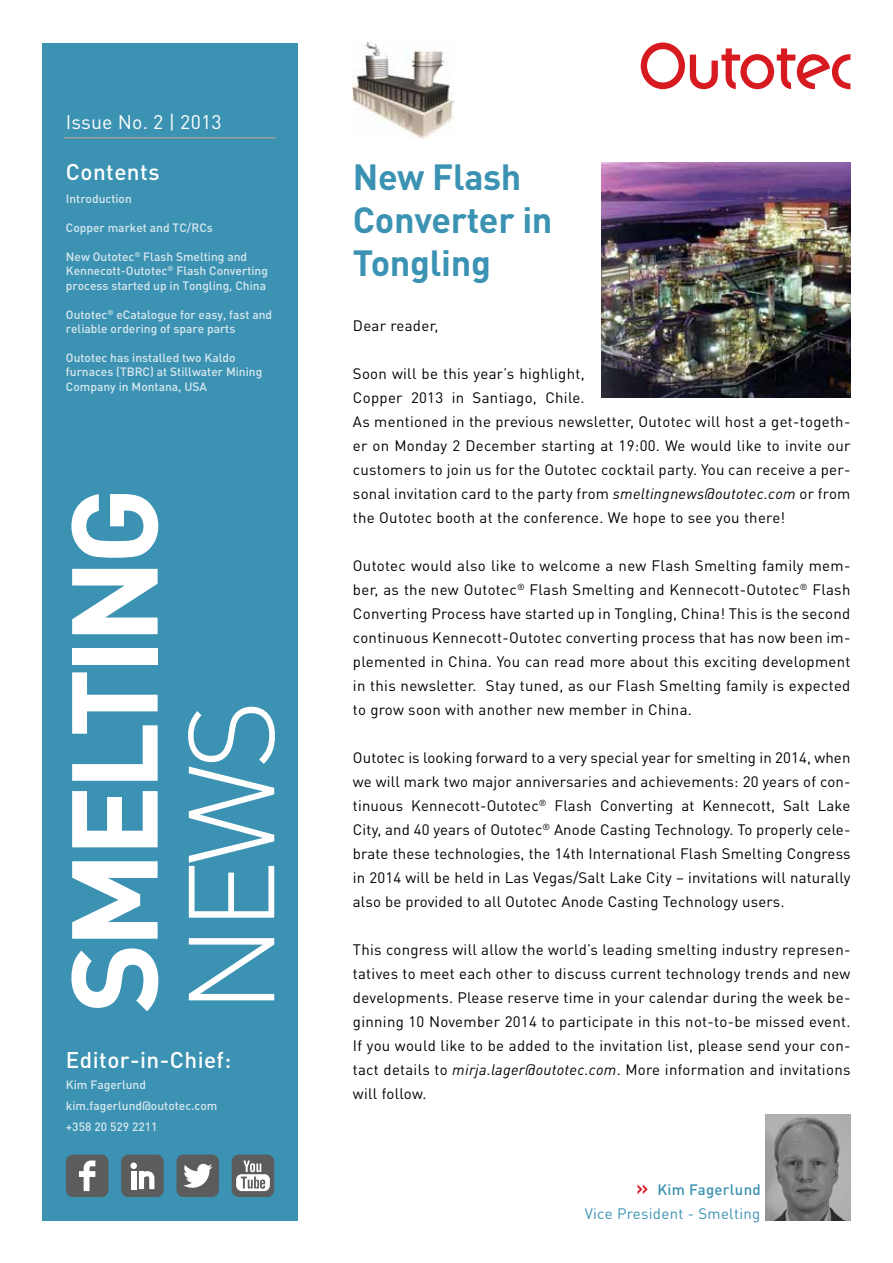
<style>
.page{position:relative;width:893px;height:1263px;background:#fff}
.page>*{position:absolute;margin:0;border:0;box-sizing:border-box;transform-origin:0 0}
.t1{font:700 120px "DIN Pro";letter-spacing:-.05em;color:#fff}
.t2{font:300 120px "DIN Pro";color:#fff}
.t3{font:700 36px/43.2px "DIN Pro";letter-spacing:-.01em;color:#3b92b2}
.t4{font:500 22.5px "DIN Pro";letter-spacing:.02em;color:#fff}
.t5{font:19.5px "DIN Pro";letter-spacing:.01em;color:#fff}
.t6{font:15px/24px "DIN Pro";letter-spacing:.02em;color:#000;text-align:justify}
.t7{font:15px/24px "DIN Pro";letter-spacing:.02em;color:#3b92b2;text-align:right}
.t8{font:500 12px/14.4px "DIN Pro";color:#d9e8f0}
.s1{font-style:italic}
.s2{font-weight:500;font-size:21px;color:#d71920}
.s3{font-weight:500}
</style>
<div class="page">
<div style="left:43px;top:43px;width:255px;height:1177px;background:#3b92b2"></div>
<hr style="left:64px;top:137px;width:212px;height:2px;background:#9ca297">
<svg style="left:641px;top:43px;width:209px;height:46px"></svg>
<div style="left:66px;top:1154px;width:42px;height:43px;background:#5b5c5e;border-radius:7px"></div>
<svg style="left:79px;top:1160px;width:16px;height:31px"></svg>
<div style="left:121px;top:1154px;width:43px;height:43px;background:#5b5c5e;border-radius:7px"></div>
<div style="left:131px;top:1171px;width:5px;height:18px;background:#fff"></div>
<svg style="left:139px;top:1171px;width:15px;height:18px"></svg>
<div style="left:130px;top:1162px;width:7px;height:7px;background:#fff;border-radius:50%"></div>
<div style="left:176px;top:1154px;width:43px;height:43px;background:#5b5c5e;border-radius:7px"></div>
<svg style="left:183px;top:1164px;width:29px;height:24px"></svg>
<div style="left:232px;top:1154px;width:42px;height:43px;background:#5b5c5e;border-radius:7px"></div>
<div style="left:236px;top:1174px;width:34px;height:17px;background:#fff;border-radius:5px"></div>
<svg style="left:241px;top:1160px;width:24px;height:29px"></svg>
<img style="left:353px;top:43px;width:102px;height:96px">
<img style="left:765px;top:1114px;width:85px;height:106px">
<img style="left:602px;top:163px;width:248px;height:235px">
<h3 class="t5" style="left:66px;top:108px;width:157px">Issue No. 2 | 2013</h3>
<h3 class="t4" style="left:66px;top:156px;width:95px">Contents</h3>
<p class="t8" style="left:66px;top:191px;width:67px">Introduction</p>
<p class="t8" style="left:66px;top:220px;width:148px">Copper market and TC/RCs</p>
<p class="t8" style="left:66px;top:249px;width:204px">New Outotec<sup>®</sup> Flash Smelting and<br>Kennecott-Outotec<sup>®</sup> Flash Converting process started up in Tongling, China</p>
<p class="t8" style="left:66px;top:306px;width:208px">Outotec<sup>®</sup> eCatalogue for easy, fast and reliable ordering of spare parts</p>
<p class="t8" style="left:66px;top:350px;width:198px">Outotec has installed two Kaldo furnaces (TBRC) at Stillwater Mining<br>Company in Montana, USA</p>
<h1 class="t1" style="left:33px;top:1013px;width:527px;rotate:-90deg">SMELTING</h1>
<h1 class="t2" style="left:149px;top:1013px;width:315px;rotate:-90deg">NEWS</h1>
<h3 class="t4" style="left:66px;top:1045px;width:167px">Editor-in-Chief:</h3>
<p class="t8" style="left:66px;top:1074px;width:153px;line-height:21px">Kim Fagerlund kim.fagerlund@outotec.com +358 20 529 2211</p>
<h2 class="t3" style="left:353px;top:154px;width:201px">New Flash<br>Converter in<br>Tongling</h2>
<p class="t6" style="left:353px;top:312px;width:87px">Dear reader,</p>
<p class="t6" style="left:353px;top:360px;width:499px;text-align:left">Soon will be this year’s highlight,<br>Copper 2013 in Santiago, Chile.<br>As mentioned in the previous newsletter, Outotec will host a get-togeth&shy;er on Monday 2 December starting at 19:00. We would like to invite our customers to join us for the Outotec cocktail party. You can receive a per&shy;sonal invitation card to the party from <span class="s1">smeltingnews@outotec.com</span> or from the Outotec booth at the conference. We hope to see you there!</p>
<p class="t6" style="left:353px;top:552px;width:499px">Outotec would also like to welcome a new Flash Smelting family mem&shy;ber, as the new Outotec<sup>®</sup> Flash Smelting and Kennecott-Outotec<sup>®</sup> Flash Converting Process have started up in Tongling, China! This is the second continuous Kennecott-Outotec converting process that has now been im&shy;plemented in China. You can read more about this exciting development in this newsletter. Stay tuned, as our Flash Smelting family is expected to grow soon with another new member in China.</p>
<p class="t6" style="left:353px;top:744px;width:499px">Outotec is looking forward to a very special year for smelting in 2014, when we will mark two major anniversaries and achievements: 20 years of con&shy;tinuous Kennecott-Outotec<sup>®</sup> Flash Converting at Kennecott, Salt Lake City, and 40 years of Outotec<sup>®</sup> Anode Casting Technology. To properly cele&shy;brate these technologies, the 14th International Flash Smelting Congress in 2014 will be held in Las Vegas/Salt Lake City – invitations will naturally also be provided to all Outotec Anode Casting Technology users.</p>
<p class="t6" style="left:353px;top:936px;width:499px">This congress will allow the world’s leading smelting industry represen&shy;tatives to meet each other to discuss current technology trends and new developments. Please reserve time in your calendar during the week be&shy;ginning 10 November 2014 to participate in this not-to-be missed event.<br>If you would like to be added to the invitation list, please send your con&shy;tact details to <span class="s1">mirja.lager@outotec.com</span>. More information and invitations will follow.</p>
<p class="t7" style="left:585px;top:1176px;width:178px"><span class="s2">»</span> <span class="s3">Kim Fagerlund<br></span>Vice President - Smelting</p>
</div>
